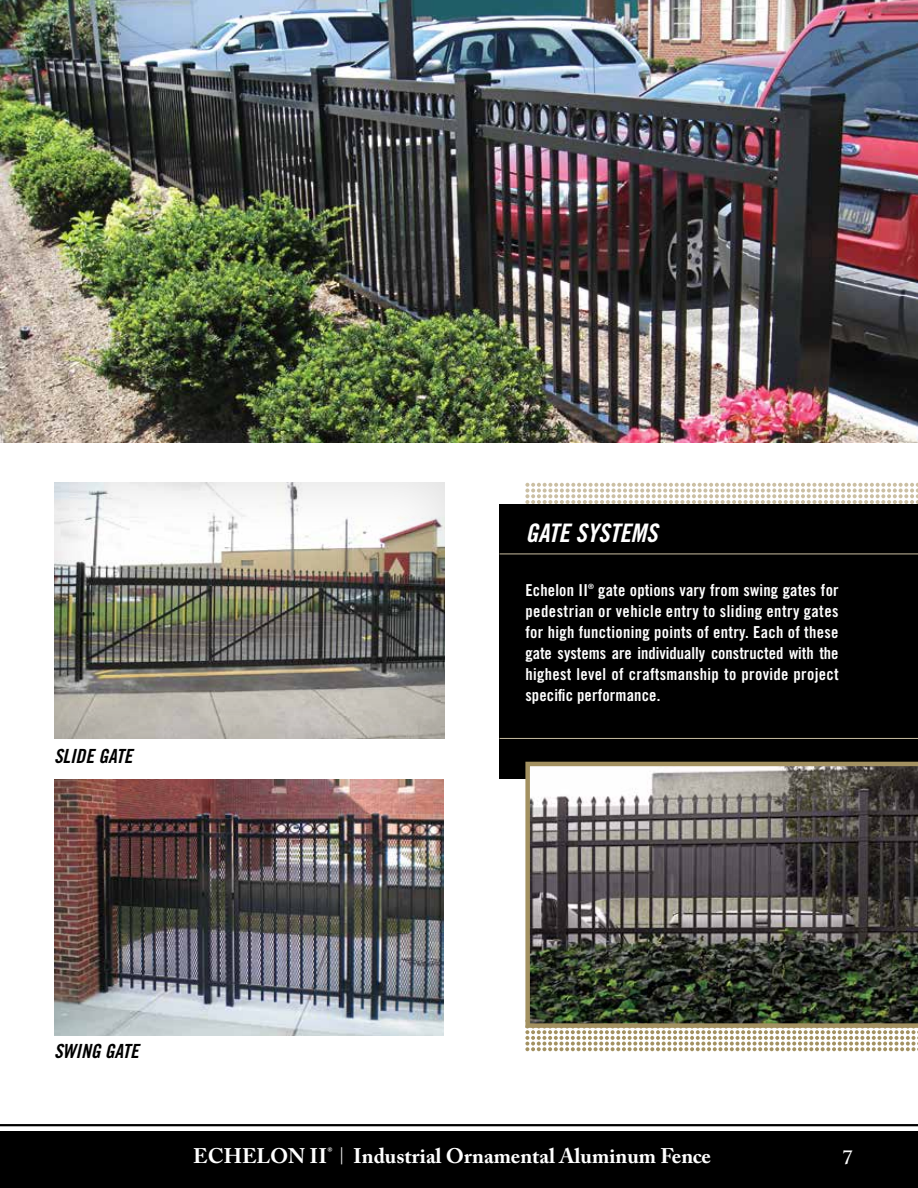
<style>
.page{position:relative;width:918px;height:1188px;background:#fff}
.page>*{position:absolute;margin:0;border:0;box-sizing:border-box;transform-origin:0 0}
.t1{font:25.5px "Trade Gothic LT Std Bd Cn 20 Obl";color:#fff}
.t2{font:700 21px "Adobe Caslon Pro";color:#fff}
.t3{font:19.5px "Trade Gothic LT Std Bd Cn 20 Obl";color:#000}
.t4{font:700 18px "Trajan Pro";color:#fff}
.t5{font:16.5px/21px "Trade Gothic LT Std Bd Cn 20";letter-spacing:.02em;color:#fff;text-align:justify}
.t6{font:7.2px "Trade Gothic LT Std Bd Cn 20";color:#fff}
.s1{font-weight:400;font-size:16.8px}
</style>
<div class="page">
<svg style="left:525px;top:1028px;width:393px;height:23px"></svg>
<svg style="left:525px;top:483px;width:393px;height:22px"></svg>
<div style="left:500px;top:505px;width:418px;height:274px;background:#000"></div>
<hr style="left:500px;top:554px;width:418px;height:1px;background:#cbbfa3">
<hr style="left:500px;top:738px;width:418px;height:1px;background:#cbbfa3">
<hr style="left:0;top:1124px;width:918px;height:2px;background:#000">
<div style="left:0;top:1131px;width:918px;height:57px;background:#000"></div>
<svg style="left:525px;top:762px;width:393px;height:266px;background:#5d5c54"></svg>
<img style="left:0;top:0;width:918px;height:443px">
<div style="left:51px;top:480px;width:395px;height:258px;background:#000;opacity:.13"></div>
<img style="left:54px;top:779px;width:389px;height:256px">
<p class="t3" style="left:54px;top:745px;width:80px">SLIDE GATE</p>
<h1 class="t1" style="left:525px;top:517px;width:134px">GATE SYSTEMS</h1>
<p class="t5" style="left:525px;top:580px;width:64px">Echelon II</p>
<p class="t6" style="left:588px;top:582px;width:7px">®</p>
<p class="t5" style="left:525px;top:580px;width:315px;text-indent:73px">gate options vary from swing gates for pedestrian or vehicle entry to sliding entry gates for high functioning points of entry. Each of these gate systems are individually constructed with the highest level of craftsmanship to provide project specific performance.</p>
<p class="t3" style="left:54px;top:1039px;width:86px">SWING GATE</p>
<p class="t2" style="left:193px;top:1143px;width:519px">ECHELON II<sup>®</sup> <span class="s1">|</span> Industrial Ornamental Aluminum Fence</p>
<p class="t4" style="left:842px;top:1146px;width:12px">7</p>
</div>
